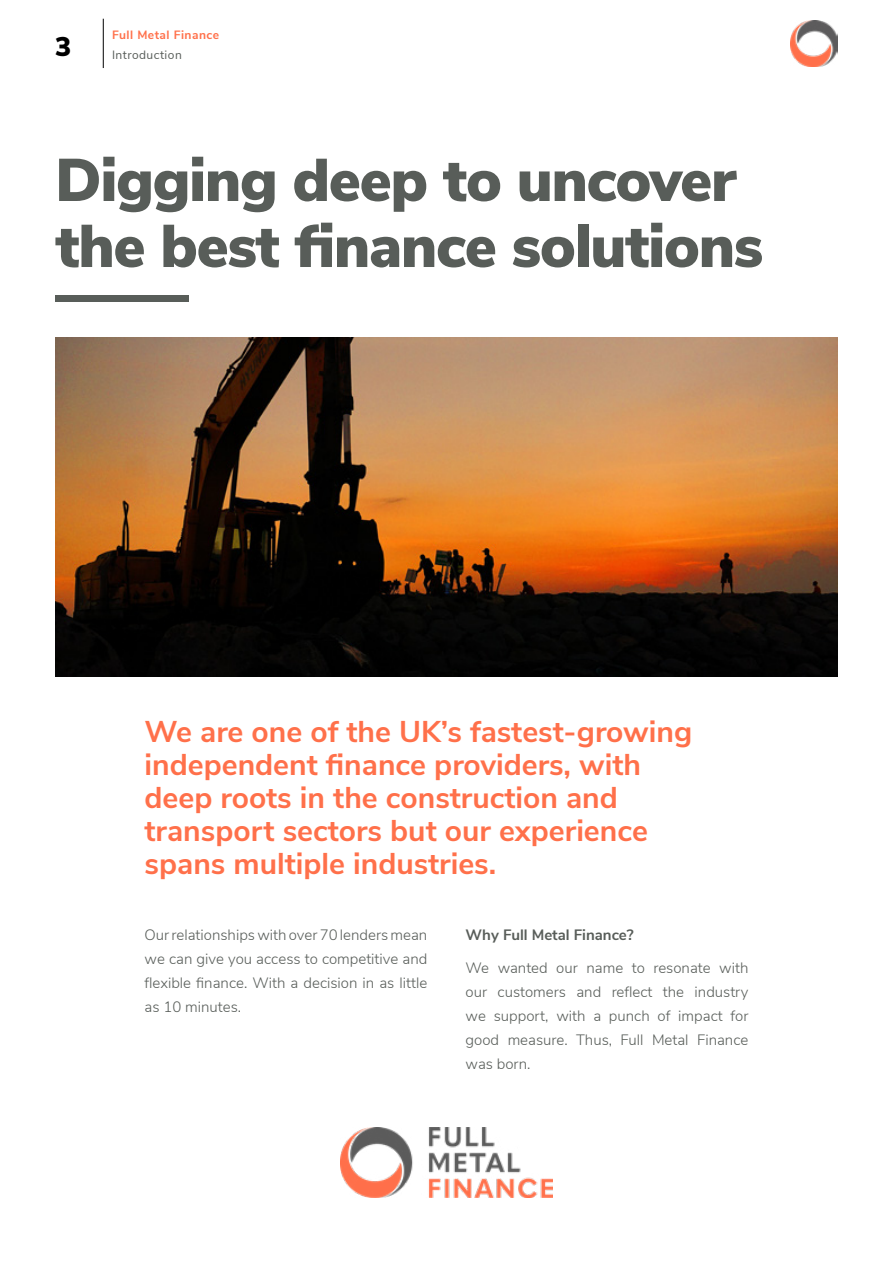
<style>
.page{position:relative;width:893px;height:1263px;background:#fff}
.page>*{position:absolute;margin:0;border:0;box-sizing:border-box;transform-origin:0 0}
.t1{font:900 60px/66px "Nunito Sans";letter-spacing:-.02em;color:#585d59}
.t2{font:700 30px/33px "Nunito Sans";color:#ff704a}
.t3{font:900 27px "Nunito Sans";color:#000}
.t4{font:300 15px/24px "Nunito Sans";color:#585d59;text-align:justify}
.t5{font:700 15px "Nunito Sans";color:#585d59}
.t6{font:700 12px "Nunito Sans";letter-spacing:.04em;color:#ff704a}
.t7{font:12px "Nunito Sans";letter-spacing:.04em;color:#585d59}
</style>
<div class="page">
<hr style="left:103px;top:19px;width:1px;height:49px;background:#000">
<img style="left:791px;top:21px;width:47px;height:45px">
<div style="left:55px;top:295px;width:134px;height:7px;background:#585d59"></div>
<img style="left:55px;top:337px;width:783px;height:340px">
<img style="left:341px;top:1127px;width:211px;height:70px">
<h3 class="t3" style="left:55px;top:27px;width:18px">3</h3>
<p class="t6" style="left:112px;top:26px;width:109px">Full Metal Finance</p>
<p class="t7" style="left:112px;top:47px;width:71px">Introduction</p>
<h1 class="t1" style="left:55px;top:145px;width:709px">Digging deep to uncover the best finance solutions</h1>
<h2 class="t2" style="left:145px;top:714px;width:549px">We are one of the UK’s fastest-growing independent finance providers, with deep roots in the construction and transport sectors but our experience spans multiple industries.</h2>
<p class="t4" style="left:145px;top:922px;width:284px">Our relationships with over 70 lenders mean we can give you access to competitive and flexible finance. With a decision in as little as 10 minutes.</p>
<p class="t5" style="left:466px;top:924px;width:170px">Why Full Metal Finance?</p>
<p class="t4" style="left:466px;top:954px;width:284px">We wanted our name to resonate with our customers and reflect the industry we support, with a punch of impact for good measure. Thus, Full Metal Finance was born.</p>
</div>
